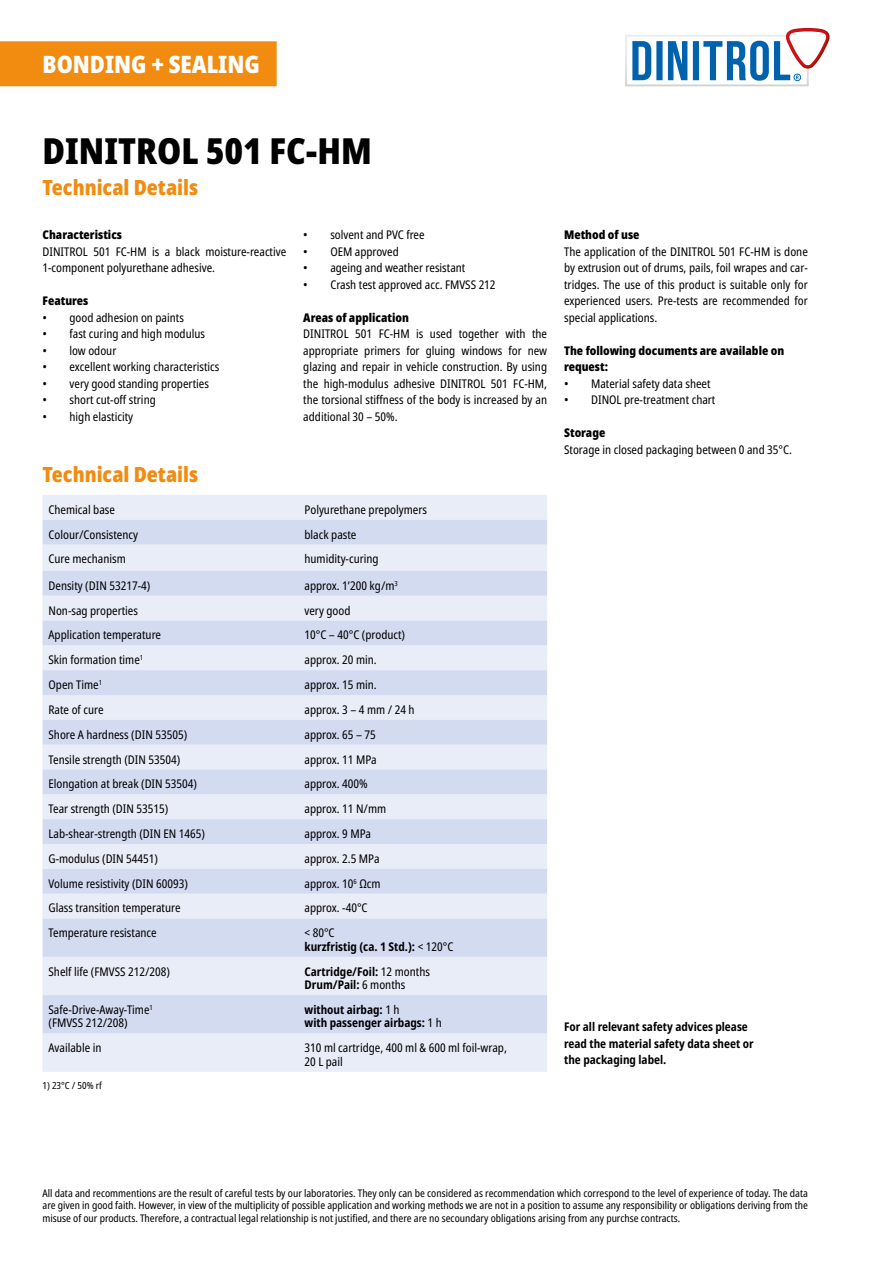
<style>
.page{position:relative;width:893px;height:1263px;background:#fff}
.page>*{position:absolute;margin:0;border:0;box-sizing:border-box;transform-origin:0 0}
.t1{font:900 condensed 36px "Noto Sans";color:#000}
.t2{font:900 condensed 24px "Noto Sans";color:#fff}
.t3{font:900 condensed 21px "Noto Sans";color:#f28c11}
.t4{font:condensed 12px/16.5px "Noto Sans";color:#000}
.t5{font:700 condensed 12px/13.5px "Noto Sans";color:#000}
.t6{font:900 condensed 12px/16.5px "Noto Sans";color:#000}
.t7{font:condensed 10.5px/12.6px "Noto Sans";color:#000;text-align:justify}
.t8{font:condensed 9.75px "Noto Sans";color:#000}
.s1{font-weight:400}
</style>
<div class="page">
<div style="left:0;top:41px;width:277px;height:45px;background:#f28c11"></div>
<div style="left:625px;top:35px;width:184px;height:51px;background:#e5e6e6"></div>
<div style="left:627px;top:37px;width:180px;height:47px;background:#fff"></div>
<svg style="left:632px;top:28px;width:198px;height:53px"></svg>
<div style="left:43px;top:495px;width:504px;height:577px;background:#e9edf8"></div>
<svg style="left:43px;top:520px;width:504px;height:513px;background:#dde3f4"></svg>
<h2 class="t2" style="left:43px;top:46px;width:219px">BONDING + SEALING</h2>
<h1 class="t1" style="left:43px;top:124px;width:331px">DINITROL 501 FC-HM</h1>
<h3 class="t3" style="left:43px;top:172px;width:157px">Technical Details</h3>
<p class="t6" style="left:43px;top:227px;width:81px">Characteristics</p>
<p class="t4" style="left:43px;top:243px;width:245px">DINITROL 501 FC-HM is a black moisture-reactive<br>1-component polyurethane adhesive.</p>
<p class="t6" style="left:43px;top:293px;width:47px">Features</p>
<p class="t4" style="left:43px;top:309px;width:143px">• good adhesion on paints</p>
<p class="t4" style="left:43px;top:326px;width:164px">• fast curing and high modulus</p>
<p class="t4" style="left:43px;top:342px;width:75px">• low odour</p>
<p class="t4" style="left:43px;top:359px;width:178px">• excellent working characteristics</p>
<p class="t4" style="left:43px;top:375px;width:168px">• very good standing properties</p>
<p class="t4" style="left:43px;top:392px;width:115px">• short cut-off string</p>
<p class="t4" style="left:43px;top:408px;width:92px">• high elasticity</p>
<p class="t4" style="left:303px;top:227px;width:123px">• solvent and PVC free</p>
<p class="t4" style="left:303px;top:243px;width:97px">• OEM approved</p>
<p class="t4" style="left:303px;top:260px;width:164px">• ageing and weather resistant</p>
<p class="t4" style="left:303px;top:276px;width:194px">• Crash test approved acc. FMVSS 212</p>
<p class="t6" style="left:303px;top:309px;width:107px">Areas of application</p>
<p class="t4" style="left:303px;top:326px;width:245px;text-align:justify">DINITROL 501 FC-HM is used together with the appropriate primers for gluing windows for new glazing and repair in vehicle construction. By using the high-modulus adhesive DINITROL 501 FC-HM, the torsional stiffness of the body is increased by an additional 30 – 50%.</p>
<h3 class="t3" style="left:43px;top:459px;width:157px">Technical Details</h3>
<p class="t4" style="left:49px;top:501px;width:68px">Chemical base</p>
<p class="t4" style="left:304px;top:501px;width:124px">Polyurethane prepolymers</p>
<p class="t4" style="left:49px;top:526px;width:91px">Colour/Consistency</p>
<p class="t4" style="left:304px;top:526px;width:53px">black paste</p>
<p class="t4" style="left:49px;top:551px;width:79px">Cure mechanism</p>
<p class="t4" style="left:304px;top:551px;width:76px">humidity-curing</p>
<p class="t4" style="left:49px;top:577px;width:103px">Density (DIN 53217-4)</p>
<p class="t4" style="left:304px;top:577px;width:95px">approx. 1’200 kg/m<sup>3</sup></p>
<p class="t4" style="left:49px;top:602px;width:91px">Non-sag properties</p>
<p class="t4" style="left:304px;top:602px;width:47px">very good</p>
<p class="t4" style="left:49px;top:627px;width:114px">Application temperature</p>
<p class="t4" style="left:304px;top:627px;width:102px">10°C – 40°C (product)</p>
<p class="t4" style="left:49px;top:652px;width:96px">Skin formation time<sup>1</sup></p>
<p class="t4" style="left:304px;top:652px;width:74px">approx. 20 min.</p>
<p class="t4" style="left:49px;top:677px;width:55px">Open Time<sup>1</sup></p>
<p class="t4" style="left:304px;top:677px;width:74px">approx. 15 min.</p>
<p class="t4" style="left:49px;top:701px;width:57px">Rate of cure</p>
<p class="t4" style="left:304px;top:701px;width:112px">approx. 3 – 4 mm / 24 h</p>
<p class="t4" style="left:49px;top:726px;width:140px">Shore A hardness (DIN 53505)</p>
<p class="t4" style="left:304px;top:726px;width:73px">approx. 65 – 75</p>
<p class="t4" style="left:49px;top:751px;width:133px">Tensile strength (DIN 53504)</p>
<p class="t4" style="left:304px;top:751px;width:74px">approx. 11 MPa</p>
<p class="t4" style="left:49px;top:776px;width:150px">Elongation at break (DIN 53504)</p>
<p class="t4" style="left:304px;top:776px;width:65px">approx. 400%</p>
<p class="t4" style="left:49px;top:801px;width:121px">Tear strength (DIN 53515)</p>
<p class="t4" style="left:304px;top:801px;width:83px">approx. 11 N/mm</p>
<p class="t4" style="left:49px;top:826px;width:158px">Lab-shear-strength (DIN EN 1465)</p>
<p class="t4" style="left:304px;top:826px;width:68px">approx. 9 MPa</p>
<p class="t4" style="left:49px;top:850px;width:111px">G-modulus (DIN 54451)</p>
<p class="t4" style="left:304px;top:850px;width:77px">approx. 2.5 MPa</p>
<p class="t4" style="left:49px;top:875px;width:141px">Volume resistivity (DIN 60093)</p>
<p class="t4" style="left:304px;top:875px;width:78px">approx. 10<sup>6</sup> Ωcm</p>
<p class="t4" style="left:49px;top:900px;width:134px">Glass transition temperature</p>
<p class="t4" style="left:304px;top:900px;width:65px">approx. -40°C</p>
<p class="t4" style="left:49px;top:925px;width:110px">Temperature resistance</p>
<p class="t5" style="left:304px;top:926px;width:150px"><span class="s1">&lt; 80°C<br></span>kurzfristig (ca. 1 Std.): <span class="s1">&lt; 120°C</span></p>
<p class="t4" style="left:49px;top:963px;width:123px">Shelf life (FMVSS 212/208)</p>
<p class="t5" style="left:304px;top:965px;width:127px">Cartridge/Foil: <span class="s1">12 months<br></span>Drum/Pail: <span class="s1">6 months</span></p>
<p class="t4" style="left:49px;top:1003px;width:106px;line-height:13.5px">Safe-Drive-Away-Time<sup>1 </sup>(FMVSS 212/208)</p>
<p class="t5" style="left:304px;top:1003px;width:139px">without airbag: <span class="s1">1 h<br></span>with passenger airbags: <span class="s1">1 h</span></p>
<p class="t4" style="left:49px;top:1040px;width:55px">Available in</p>
<p class="t4" style="left:304px;top:1041px;width:204px;line-height:13.5px">310 ml cartridge, 400 ml &amp; 600 ml foil-wrap,<br>20 L pail</p>
<p class="t8" style="left:43px;top:1078px;width:61px">1) 23°C / 50% rf</p>
<p class="t6" style="left:564px;top:227px;width:77px">Method of use</p>
<p class="t4" style="left:564px;top:243px;width:245px;text-align:justify">The application of the DINITROL 501 FC-HM is done by extrusion out of drums, pails, foil wrapes and car&shy;tridges. The use of this product is suitable only for experienced users. Pre-tests are recommended for special applications.</p>
<p class="t6" style="left:564px;top:342px;width:222px">The following documents are available on request:</p>
<p class="t4" style="left:564px;top:375px;width:148px">• Material safety data sheet</p>
<p class="t4" style="left:564px;top:392px;width:153px">• DINOL pre-treatment chart</p>
<p class="t6" style="left:564px;top:425px;width:43px">Storage</p>
<p class="t4" style="left:564px;top:441px;width:229px">Storage in closed packaging between 0 and 35°C.</p>
<p class="t5" style="left:564px;top:1019px;width:191px;line-height:16.5px">For all relevant safety advices please read the material safety data sheet or the packaging label.</p>
<p class="t7" style="left:43px;top:1187px;width:767px">All data and recommentions are the result of careful tests by our laboratories. They only can be considered as recommendation which correspond to the level of experience of today. The data are given in good faith. However, in view of the multiplicity of possible application and working methods we are not in a position to assume any responsibility or obligations deriving from the misuse of our products. Therefore, a contractual legal relationship is not justified, and there are no secoundary obligations arising from any purchse contracts.</p>
</div>
